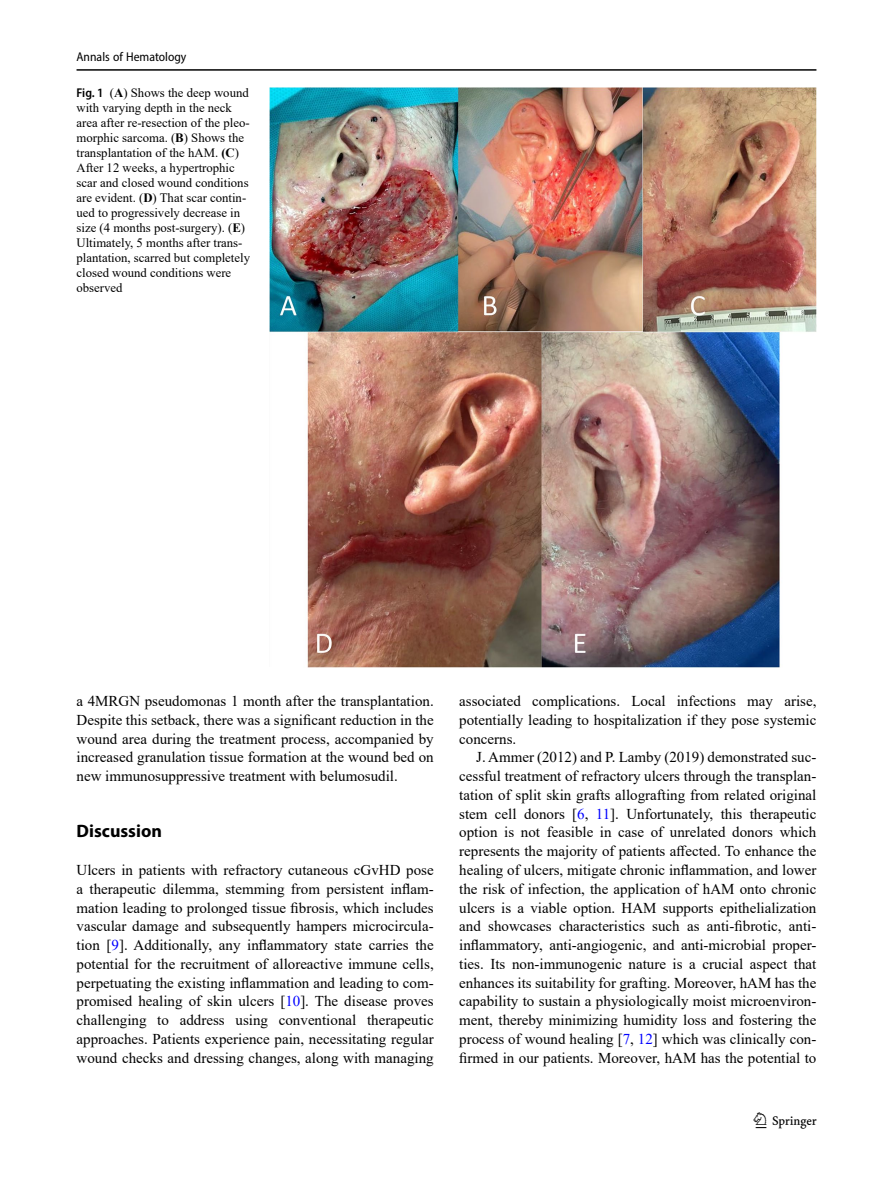
<style>
.page{position:relative;width:893px;height:1187px;background:#fff}
.page>*{position:absolute;margin:0;border:0;box-sizing:border-box;transform-origin:0 0}
.t1{font:22.5px "Springnew";color:#000}
.Head_1{font:700 18px "Myriad Pro";color:#000}
.Body_Text{font:15px/18.8px "Times New Roman";color:#000;text-align:justify}
.Body_Text_Indent{font:15px/18.8px "Times New Roman";color:#000;text-align:justify}
.Figure_Caption_Side{font:12.75px/15px "Times New Roman";color:#000}
.t2{font:semi-condensed 12.75px "Myriad Pro";color:#000}
.s1{font-family:"Myriad Pro";font-weight:600;font-stretch:semi-condensed}
.s2{font-weight:700}
.s3{color:#00f}
</style>
<div class="page">
<hr style="left:77px;top:69px;width:739px;height:2px;background:#000">
<img style="left:269px;top:87px;width:547px;height:580px">
<p class="t2" style="left:77px;top:49px;width:111px">Annals of Hematology</p>
<p class="Figure_Caption_Side" style="left:77px;top:84px;width:175px"><span class="s1">Fig. 1</span> (<span class="s2">A</span>) Shows the deep wound with varying depth in the neck area after re-resection of the pleo&shy;morphic sarcoma. (<span class="s2">B</span>) Shows the transplantation of the hAM. <span class="s2">(C</span>)<br>After 12 weeks, a hypertrophic scar and closed wound conditions are evident. (<span class="s2">D</span>) That scar contin&shy;ued to progressively decrease in size (4 months post-surgery). (<span class="s2">E</span>)<br>Ultimately, 5 months after trans&shy;plantation, scarred but completely closed wound conditions were observed</p>
<p class="Body_Text" style="left:77px;top:691px;width:359px">a 4MRGN pseudomonas 1 month after the transplantation.<br>Despite this setback, there was a significant reduction in the wound area during the treatment process, accompanied by increased granulation tissue formation at the wound bed on new immunosuppressive treatment with belumosudil.</p>
<p class="Head_1" style="left:77px;top:819px;width:87px">Discussion</p>
<p class="Body_Text" style="left:77px;top:860px;width:359px">Ulcers in patients with refractory cutaneous cGvHD pose a therapeutic dilemma, stemming from persistent inflam&shy;mation leading to prolonged tissue fibrosis, which includes vascular damage and subsequently hampers microcircula&shy;tion [<span class="s3">9</span>]. Additionally, any inflammatory state carries the potential for the recruitment of alloreactive immune cells, perpetuating the existing inflammation and leading to com&shy;promised healing of skin ulcers [<span class="s3">10</span>]. The disease proves challenging to address using conventional therapeutic approaches. Patients experience pain, necessitating regular wound checks and dressing changes, along with managing</p>
<p class="Body_Text" style="left:459px;top:691px;width:359px">associated complications. Local infections may arise, potentially leading to hospitalization if they pose systemic concerns.</p>
<p class="Body_Text_Indent" style="left:459px;top:747px;width:359px;text-indent:17px">J. Ammer (2012) and P. Lamby (2019) demonstrated suc&shy;cessful treatment of refractory ulcers through the transplan&shy;tation of split skin grafts allografting from related original stem cell donors [<span class="s3">6</span>, <span class="s3">11</span>]. Unfortunately, this therapeutic option is not feasible in case of unrelated donors which represents the majority of patients affected. To enhance the healing of ulcers, mitigate chronic inflammation, and lower the risk of infection, the application of hAM onto chronic ulcers is a viable option. HAM supports epithelialization and showcases characteristics such as anti-fibrotic, anti&shy;inflammatory, anti-angiogenic, and anti-microbial proper&shy;ties. Its non-immunogenic nature is a crucial aspect that enhances its suitability for grafting. Moreover, hAM has the capability to sustain a physiologically moist microenviron&shy;ment, thereby minimizing humidity loss and fostering the process of wound healing [<span class="s3">7</span>, <span class="s3">12</span>] which was clinically con&shy;firmed in our patients. Moreover, hAM has the potential to</p>
<h1 class="t1" style="left:756px;top:1107px;width:63px">1 3</h1>
</div>
